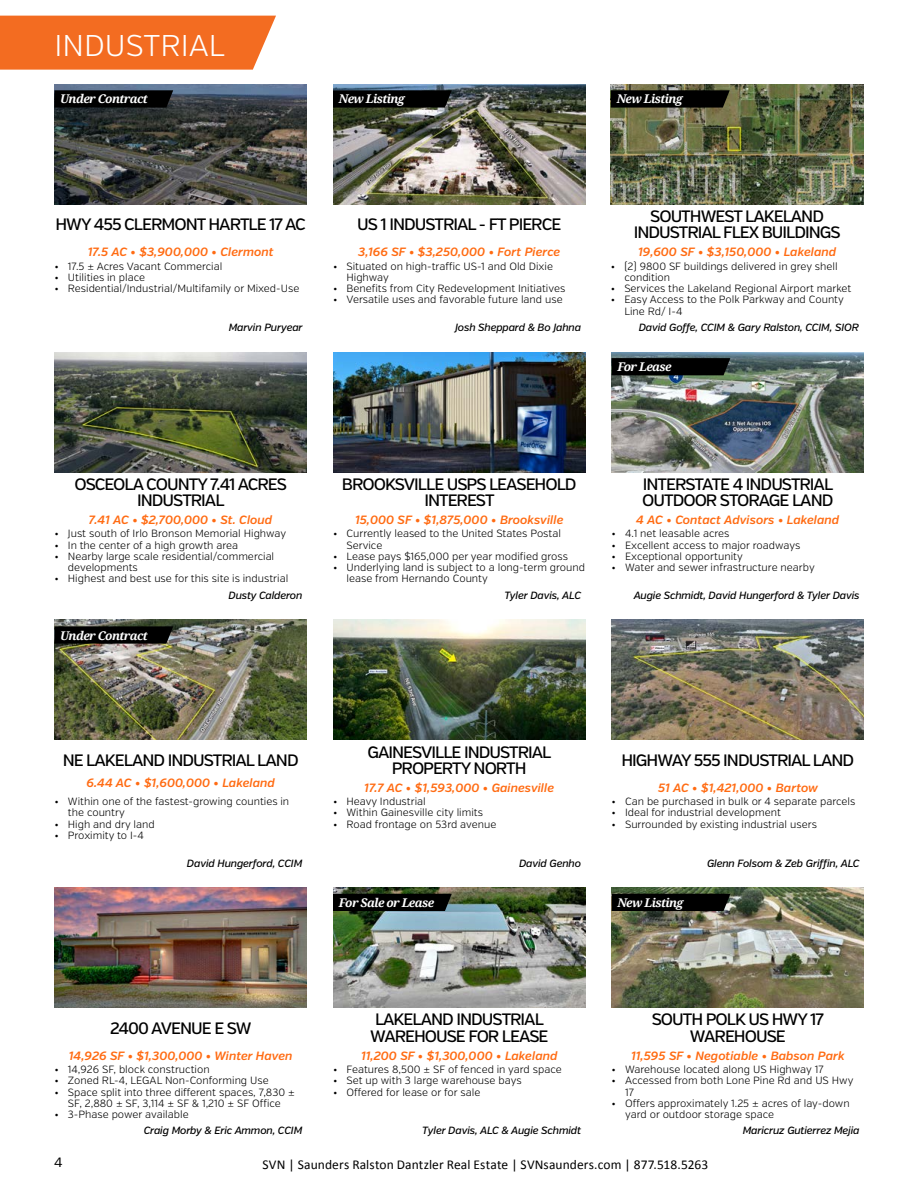
<style>
.page{position:relative;width:918px;height:1188px;background:#fff}
.page>*{position:absolute;margin:0;border:0;box-sizing:border-box;transform-origin:0 0}
.t1{font:300 30px "Verb";color:#fff}
.t2{font:500 16.5px/16.5px "Verb";letter-spacing:-.06em;color:#000;text-align:center}
.t3{font:13.5px "Calibri";letter-spacing:.005em;color:#000}
.t4{font:13.5px "Verb";color:#000}
.t5{font:italic 600 12px "Verb";color:#ff6b12}
.t6{font:italic 700 12px "Noto Serif";letter-spacing:-.05em;color:#fff}
.t7{font:300 10.5px/11.2px "Verb";color:#000}
.t8{font:italic 500 10.5px "Verb";letter-spacing:-.02em;color:#000}
</style>
<div class="page">
<img style="left:54px;top:84px;width:253px;height:120px">
<svg style="left:54px;top:90px;width:119px;height:18px;background:#040505"></svg>
<img style="left:333px;top:84px;width:252px;height:120px">
<svg style="left:333px;top:90px;width:119px;height:18px;background:#060707"></svg>
<img style="left:54px;top:352px;width:253px;height:120px">
<img style="left:333px;top:352px;width:252px;height:120px">
<img style="left:612px;top:352px;width:252px;height:120px">
<svg style="left:612px;top:358px;width:118px;height:17px;background:#020303"></svg>
<img style="left:54px;top:620px;width:253px;height:120px">
<img style="left:333px;top:620px;width:252px;height:120px">
<img style="left:612px;top:620px;width:252px;height:120px">
<img style="left:54px;top:888px;width:253px;height:120px">
<img style="left:333px;top:888px;width:252px;height:120px">
<img style="left:612px;top:888px;width:252px;height:120px">
<img style="left:611px;top:84px;width:252px;height:120px">
<svg style="left:611px;top:90px;width:119px;height:18px;background:#080805"></svg>
<div style="left:0;top:16px;width:276px;height:54px;background:#f36c21"></div>
<div style="left:612px;top:894px;width:118px;height:17px;background:#000"></div>
<svg style="left:54px;top:626px;width:119px;height:18px;background:#080807"></svg>
<div style="left:333px;top:894px;width:119px;height:17px;background:#000"></div>
<h1 class="t1" style="left:54px;top:27px;width:172px">INDUSTRIAL</h1>
<p class="t6" style="left:60px;top:91px;width:89px">Under Contract</p>
<p class="t6" style="left:339px;top:91px;width:68px">New Listing</p>
<p class="t6" style="left:617px;top:91px;width:68px">New Listing</p>
<h2 class="t2" style="left:55px;top:216px;width:252px">HWY 455 CLERMONT HARTLE 17 AC</h2>
<h2 class="t2" style="left:357px;top:216px;width:206px">US 1 INDUSTRIAL - FT PIERCE</h2>
<h2 class="t2" style="left:634px;top:208px;width:208px">SOUTHWEST LAKELAND<br>INDUSTRIAL FLEX BUILDINGS</h2>
<p class="t5" style="left:88px;top:245px;width:187px">17.5 AC • $3,900,000 • Clermont</p>
<p class="t5" style="left:358px;top:245px;width:204px">3,166 SF • $3,250,000 • Fort Pierce</p>
<p class="t5" style="left:638px;top:245px;width:200px">19,600 SF • $3,150,000 • Lakeland</p>
<p class="t7" style="left:54px;top:260px;width:169px">• 17.5 ± Acres Vacant Commercial</p>
<p class="t7" style="left:54px;top:272px;width:92px">• Utilities in place</p>
<p class="t7" style="left:54px;top:283px;width:246px">• Residential/Industrial/Multifamily or Mixed-Use</p>
<p class="t7" style="left:347px;top:260px;width:208px;text-indent:-14px">• Situated on high-traffic US-1 and Old Dixie<br>Highway</p>
<p class="t7" style="left:333px;top:283px;width:234px">• Benefits from City Redevelopment Initiatives</p>
<p class="t7" style="left:333px;top:294px;width:231px">• Versatile uses and favorable future land use</p>
<p class="t7" style="left:624px;top:260px;width:215px;text-indent:-14px">• (2) 9800 SF buildings delivered in grey shell condition</p>
<p class="t7" style="left:611px;top:283px;width:242px">• Services the Lakeland Regional Airport market</p>
<p class="t7" style="left:624px;top:294px;width:221px;text-indent:-14px">• Easy Access to the Polk Parkway and County<br>Line Rd/ I-4</p>
<p class="t8" style="left:229px;top:321px;width:76px">Marvin Puryear</p>
<p class="t8" style="left:455px;top:321px;width:127px">Josh Sheppard &amp; Bo Jahna</p>
<p class="t8" style="left:639px;top:321px;width:222px">David Goffe, CCIM &amp; Gary Ralston, CCIM, SIOR</p>
<p class="t6" style="left:617px;top:359px;width:56px">For Lease</p>
<h2 class="t2" style="left:74px;top:476px;width:214px">OSCEOLA COUNTY 7.41 ACRES<br>INDUSTRIAL</h2>
<h2 class="t2" style="left:342px;top:476px;width:236px">BROOKSVILLE USPS LEASEHOLD<br>INTEREST</h2>
<h2 class="t2" style="left:642px;top:476px;width:193px;text-align:left">INTERSTATE 4 INDUSTRIAL<br>OUTDOOR STORAGE LAND</h2>
<p class="t5" style="left:89px;top:513px;width:185px">7.41 AC • $2,700,000 • St. Cloud</p>
<p class="t5" style="left:355px;top:513px;width:210px">15,000 SF • $1,875,000 • Brooksville</p>
<p class="t5" style="left:636px;top:513px;width:205px">4 AC • Contact Advisors • Lakeland</p>
<p class="t7" style="left:54px;top:528px;width:233px">• Just south of Irlo Bronson Memorial Highway</p>
<p class="t7" style="left:54px;top:540px;width:185px">• In the center of a high growth area</p>
<p class="t7" style="left:68px;top:551px;width:208px;text-indent:-14px">• Nearby large scale residential/commercial developments</p>
<p class="t7" style="left:54px;top:573px;width:235px">• Highest and best use for this site is industrial</p>
<p class="t7" style="left:347px;top:528px;width:216px;text-indent:-14px">• Currently leased to the United States Postal<br>Service</p>
<p class="t7" style="left:333px;top:551px;width:237px">• Lease pays $165,000 per year modified gross</p>
<p class="t7" style="left:347px;top:562px;width:240px;text-indent:-14px">• Underlying land is subject to a long-term ground lease from Hernando County</p>
<p class="t7" style="left:612px;top:528px;width:119px">• 4.1 net leasable acres</p>
<p class="t7" style="left:612px;top:540px;width:190px">• Excellent access to major roadways</p>
<p class="t7" style="left:612px;top:551px;width:133px">• Exceptional opportunity</p>
<p class="t7" style="left:612px;top:562px;width:205px">• Water and sewer infrastructure nearby</p>
<p class="t8" style="left:228px;top:589px;width:76px">Dusty Calderon</p>
<p class="t8" style="left:504px;top:589px;width:78px">Tyler Davis, ALC</p>
<p class="t8" style="left:634px;top:589px;width:228px">Augie Schmidt, David Hungerford &amp; Tyler Davis</p>
<p class="t6" style="left:60px;top:627px;width:89px">Under Contract</p>
<h2 class="t2" style="left:63px;top:752px;width:238px">NE LAKELAND INDUSTRIAL LAND</h2>
<h2 class="t2" style="left:367px;top:744px;width:186px">GAINESVILLE INDUSTRIAL<br>PROPERTY NORTH</h2>
<h2 class="t2" style="left:621px;top:752px;width:234px">HIGHWAY 555 INDUSTRIAL LAND</h2>
<p class="t5" style="left:86px;top:775px;width:190px">6.44 AC • $1,600,000 • Lakeland</p>
<p class="t5" style="left:364px;top:780px;width:191px">17.7 AC • $1,593,000 • Gainesville</p>
<p class="t5" style="left:658px;top:780px;width:161px">51 AC • $1,421,000 • Bartow</p>
<p class="t7" style="left:68px;top:796px;width:223px;text-indent:-14px">• Within one of the fastest-growing counties in the country</p>
<p class="t7" style="left:54px;top:819px;width:102px">• High and dry land</p>
<p class="t7" style="left:54px;top:830px;width:91px">• Proximity to I-4</p>
<p class="t7" style="left:333px;top:796px;width:94px">• Heavy Industrial</p>
<p class="t7" style="left:333px;top:807px;width:152px">• Within Gainesville city limits</p>
<p class="t7" style="left:333px;top:819px;width:165px">• Road frontage on 53rd avenue</p>
<p class="t7" style="left:612px;top:796px;width:245px">• Can be purchased in bulk or 4 separate parcels</p>
<p class="t7" style="left:612px;top:807px;width:171px">• Ideal for industrial development</p>
<p class="t7" style="left:612px;top:819px;width:207px">• Surrounded by existing industrial users</p>
<p class="t8" style="left:187px;top:857px;width:117px">David Hungerford, CCIM</p>
<p class="t8" style="left:519px;top:857px;width:64px">David Genho</p>
<p class="t8" style="left:707px;top:857px;width:154px">Glenn Folsom &amp; Zeb Griffin, ALC</p>
<p class="t6" style="left:339px;top:894px;width:97px">For Sale or Lease</p>
<p class="t6" style="left:617px;top:894px;width:68px">New Listing</p>
<h2 class="t2" style="left:110px;top:1020px;width:143px">2400 AVENUE E SW</h2>
<h2 class="t2" style="left:370px;top:1012px;width:180px">LAKELAND INDUSTRIAL<br>WAREHOUSE FOR LEASE</h2>
<h2 class="t2" style="left:652px;top:1012px;width:173px">SOUTH POLK US HWY 17<br>WAREHOUSE</h2>
<p class="t5" style="left:69px;top:1048px;width:225px">14,926 SF • $1,300,000 • Winter Haven</p>
<p class="t5" style="left:361px;top:1048px;width:198px">11,200 SF • $1,300,000 • Lakeland</p>
<p class="t5" style="left:631px;top:1048px;width:215px">11,595 SF • Negotiable • Babson Park</p>
<p class="t7" style="left:54px;top:1064px;width:157px">• 14,926 SF, block construction</p>
<p class="t7" style="left:54px;top:1075px;width:216px">• Zoned RL-4, LEGAL Non-Conforming Use</p>
<p class="t7" style="left:54px;top:1086px;width:242px;text-align:center">• Space split into three different spaces, 7,830 ±<br>SF, 2,880 ± SF, 3,114 ± SF &amp; 1,210 ± SF Office</p>
<p class="t7" style="left:54px;top:1109px;width:136px">• 3-Phase power available</p>
<p class="t7" style="left:333px;top:1064px;width:230px">• Features 8,500 ± SF of fenced in yard space</p>
<p class="t7" style="left:333px;top:1075px;width:190px">• Set up with 3 large warehouse bays</p>
<p class="t7" style="left:333px;top:1086px;width:149px">• Offered for lease or for sale</p>
<p class="t7" style="left:612px;top:1064px;width:213px">• Warehouse located along US Highway 17</p>
<p class="t7" style="left:625px;top:1075px;width:230px;text-indent:-14px">• Accessed from both Lone Pine Rd and US Hwy<br>17</p>
<p class="t7" style="left:625px;top:1098px;width:226px;text-indent:-14px">• Offers approximately 1.25 ± acres of lay-down yard or outdoor storage space</p>
<p class="t8" style="left:144px;top:1124px;width:160px">Craig Morby &amp; Eric Ammon, CCIM</p>
<p class="t8" style="left:422px;top:1124px;width:160px">Tyler Davis, ALC &amp; Augie Schmidt</p>
<p class="t8" style="left:743px;top:1124px;width:118px">Maricruz Gutierrez Mejia</p>
<p class="t4" style="left:54px;top:1154px;width:10px">4</p>
<p class="t3" style="left:263px;top:1155px;width:447px">SVN | Saunders Ralston Dantzler Real Estate | SVNsaunders.com | 877.518.5263</p>
</div>
